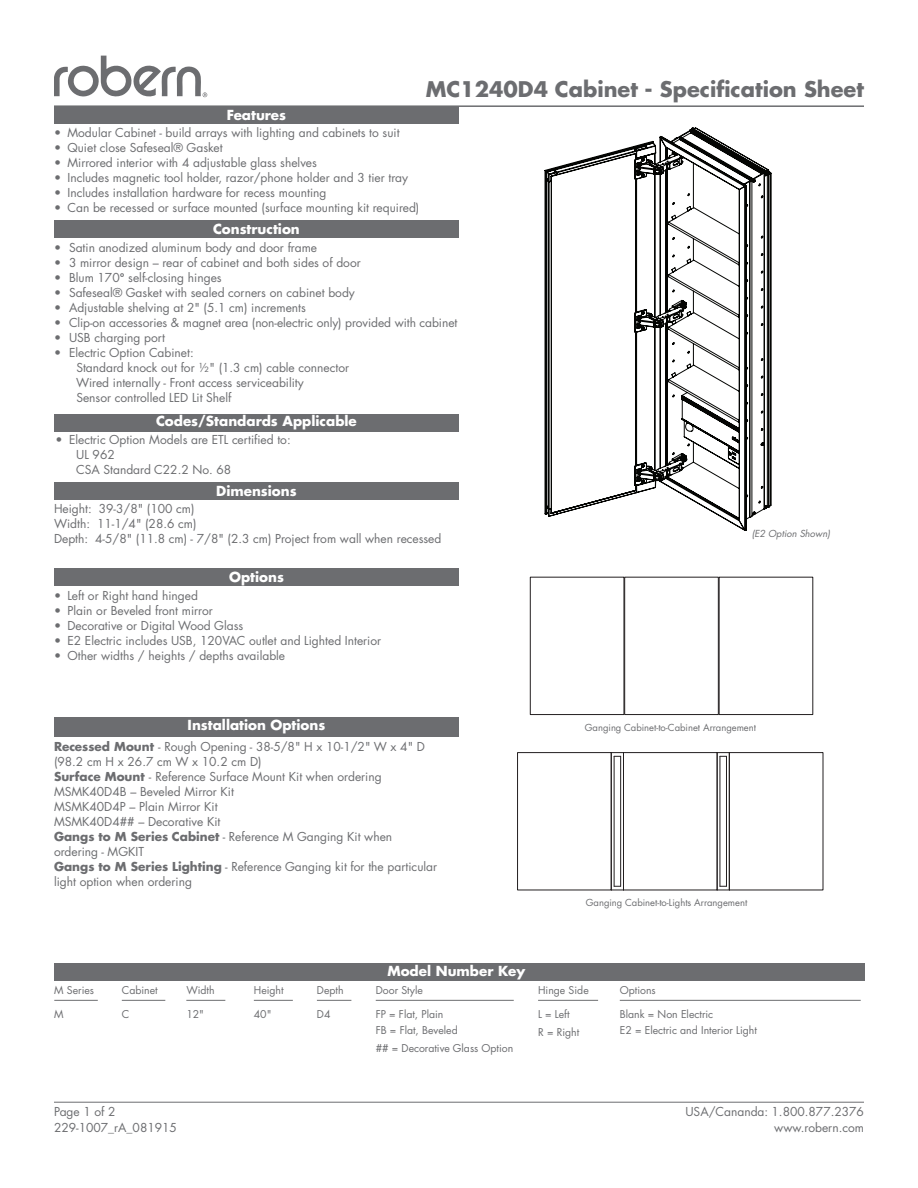
<style>
.page{position:relative;width:918px;height:1188px;background:#fff}
.page>*{position:absolute;margin:0;border:0;box-sizing:border-box;transform-origin:0 0}
.t1{font:700 21px "Futura LT Pro";color:#6c6d70}
.t2{font:700 13.5px "Futura LT Pro";color:#fff}
.t3{font:12px/15px "Futura LT Pro";color:#6c6d70}
.t4{font:10.5px/16.5px "Futura LT Pro";color:#6c6d70}
.t5{font:9.45px "Futura LT Pro";color:#6c6d70}
.t6{font:italic 9.45px "Futura LT Pro";color:#6c6d70}
.s1{font-family:"Arial";font-weight:700}
.s2{font-weight:700}
</style>
<div class="page">
<svg style="left:54px;top:56px;width:153px;height:41px"></svg>
<hr style="left:54px;top:1102px;width:810px;height:1px;background:#6c6d70">
<div style="left:54px;top:106px;width:405px;height:18px;background:#6c6d70"></div>
<div style="left:54px;top:220px;width:405px;height:18px;background:#6c6d70"></div>
<div style="left:54px;top:568px;width:405px;height:18px;background:#6c6d70"></div>
<div style="left:54px;top:482px;width:405px;height:18px;background:#6c6d70"></div>
<div style="left:54px;top:414px;width:405px;height:18px;background:#6c6d70"></div>
<hr style="left:54px;top:105px;width:810px;height:2px;background:#6c6d70">
<div style="left:54px;top:963px;width:811px;height:18px;background:#6c6d70"></div>
<hr style="left:538px;top:1000px;width:60px;height:1px;background:#6c6d70">
<hr style="left:122px;top:1000px;width:43px;height:1px;background:#6c6d70">
<hr style="left:54px;top:1000px;width:44px;height:1px;background:#6c6d70">
<div style="left:530px;top:577px;width:94px;height:138px;border:1px solid #231f20"></div>
<hr style="left:611px;top:753px;width:1px;height:137px;background:#231f20">
<svg style="left:611px;top:886px;width:13px;height:5px"></svg>
<hr style="left:620px;top:756px;width:1px;height:130px;background:#231f20">
<svg style="left:611px;top:752px;width:12px;height:5px"></svg>
<hr style="left:614px;top:756px;width:1px;height:130px;background:#231f20">
<div style="left:623px;top:752px;width:94px;height:138px;border:1px solid #231f20"></div>
<div style="left:517px;top:752px;width:94px;height:138px;border:1px solid #231f20"></div>
<hr style="left:717px;top:753px;width:1px;height:137px;background:#231f20">
<svg style="left:717px;top:886px;width:13px;height:5px"></svg>
<hr style="left:726px;top:756px;width:1px;height:130px;background:#231f20">
<svg style="left:717px;top:752px;width:12px;height:5px"></svg>
<hr style="left:720px;top:756px;width:1px;height:130px;background:#231f20">
<div style="left:729px;top:752px;width:94px;height:138px;border:1px solid #231f20"></div>
<div style="left:54px;top:717px;width:405px;height:20px;background:#6c6d70"></div>
<svg style="left:545px;top:128px;width:226px;height:403px"></svg>
<hr style="left:186px;top:1000px;width:39px;height:1px;background:#6c6d70">
<hr style="left:254px;top:1000px;width:39px;height:1px;background:#6c6d70">
<hr style="left:317px;top:1000px;width:34px;height:1px;background:#6c6d70">
<hr style="left:376px;top:1000px;width:138px;height:1px;background:#6c6d70">
<hr style="left:620px;top:1000px;width:241px;height:1px;background:#6c6d70">
<p class="t2" style="left:227px;top:104px;width:61px">Features</p>
<h1 class="t1" style="left:426px;top:72px;width:440px">MC1240D4 Cabinet - Specification Sheet</h1>
<p class="t3" style="left:54px;top:125px;width:347px">• Modular Cabinet - build arrays with lighting and cabinets to suit</p>
<p class="t3" style="left:54px;top:140px;width:170px">• Quiet close Safeseal® Gasket</p>
<p class="t3" style="left:54px;top:155px;width:264px">• Mirrored interior with 4 adjustable glass shelves</p>
<p class="t3" style="left:54px;top:170px;width:356px">• Includes magnetic tool holder, razor/phone holder and 3 tier tray</p>
<p class="t3" style="left:54px;top:185px;width:274px">• Includes installation hardware for recess mounting</p>
<p class="t3" style="left:54px;top:200px;width:367px">• Can be recessed or surface mounted (surface mounting kit required)</p>
<p class="t3" style="left:54px;top:240px;width:9px;text-align:justify">• • • • • • • •</p>
<p class="t2" style="left:213px;top:218px;width:88px">Construction</p>
<p class="t3" style="left:69px;top:240px;width:250px">Satin anodized aluminum body and door frame</p>
<p class="t3" style="left:69px;top:255px;width:293px">3 mirror design – rear of cabinet and both sides of door</p>
<p class="t3" style="left:69px;top:270px;width:154px">Blum 170<span class="s1">°</span> self-closing hinges</p>
<p class="t3" style="left:69px;top:285px;width:287px">Safeseal® Gasket with sealed corners on cabinet body</p>
<p class="t3" style="left:69px;top:300px;width:238px">Adjustable shelving at 2" (5.1 cm) increments</p>
<p class="t3" style="left:69px;top:315px;width:390px">Clip-on accessories &amp; magnet area (non-electric only) provided with cabinet</p>
<p class="t3" style="left:69px;top:330px;width:98px">USB charging port</p>
<p class="t3" style="left:69px;top:345px;width:126px">Electric Option Cabinet:</p>
<p class="t3" style="left:76px;top:360px;width:274px">Standard knock out for ½" (1.3 cm) cable connector</p>
<p class="t3" style="left:76px;top:375px;width:229px">Wired internally - Front access serviceability</p>
<p class="t3" style="left:76px;top:390px;width:157px">Sensor controlled LED Lit Shelf</p>
<p class="t2" style="left:156px;top:410px;width:202px">Codes/Standards Applicable</p>
<p class="t3" style="left:56px;top:432px;width:9px">•</p>
<p class="t3" style="left:76px;top:432px;width:216px;text-indent:-7px">Electric Option Models are ETL certified to:<br>UL 962<br>CSA Standard C22.2 No. 68</p>
<p class="t2" style="left:216px;top:481px;width:82px">Dimensions</p>
<p class="t3" style="left:54px;top:501px;width:389px">Height: 39-3/8" (100 cm)<br>Width: 11-1/4" (28.6 cm)<br>Depth: 4-5/8" (11.8 cm) - 7/8" (2.3 cm) Project from wall when recessed</p>
<p class="t2" style="left:229px;top:566px;width:56px">Options</p>
<p class="t3" style="left:54px;top:588px;width:146px">• Left or Right hand hinged</p>
<p class="t3" style="left:54px;top:603px;width:160px">• Plain or Beveled front mirror</p>
<p class="t3" style="left:54px;top:618px;width:191px">• Decorative or Digital Wood Glass</p>
<p class="t3" style="left:54px;top:633px;width:329px">• E2 Electric includes USB, 120VAC outlet and Lighted Interior</p>
<p class="t3" style="left:54px;top:648px;width:233px">• Other widths / heights / depths available</p>
<p class="t2" style="left:188px;top:715px;width:139px">Installation Options</p>
<p class="t3" style="left:54px;top:739px;width:385px"><span class="s2">Recessed Mount</span> - Rough Opening - 38-5/8" H x 10-1/2" W x 4" D (98.2 cm H x 26.7 cm W x 10.2 cm D)<br><span class="s2">Surface Mount</span> - Reference Surface Mount Kit when ordering MSMK40D4B – Beveled Mirror Kit<br>MSMK40D4P – Plain Mirror Kit<br>MSMK40D4## – Decorative Kit<br><span class="s2">Gangs to M Series Cabinet</span> - Reference M Ganging Kit when ordering - MGKIT<br><span class="s2">Gangs to M Series Lighting</span> - Reference Ganging kit for the particular light option when ordering</p>
<p class="t6" style="left:752px;top:527px;width:80px">(E2 Option Shown)</p>
<p class="t5" style="left:585px;top:721px;width:173px">Ganging Cabinet-to-Cabinet Arrangement</p>
<p class="t5" style="left:586px;top:896px;width:163px">Ganging Cabinet-to-Lights Arrangement</p>
<p class="t2" style="left:387px;top:960px;width:139px">Model Number Key</p>
<p class="t4" style="left:54px;top:981px;width:41px">M Series</p>
<p class="t4" style="left:54px;top:1005px;width:11px">M</p>
<p class="t4" style="left:122px;top:981px;width:37px">Cabinet</p>
<p class="t4" style="left:122px;top:1005px;width:9px">C</p>
<p class="t4" style="left:186px;top:981px;width:30px">Width</p>
<p class="t4" style="left:186px;top:1005px;width:19px">12"</p>
<p class="t4" style="left:254px;top:981px;width:31px">Height</p>
<p class="t4" style="left:254px;top:1005px;width:19px">40"</p>
<p class="t4" style="left:317px;top:981px;width:28px">Depth</p>
<p class="t4" style="left:317px;top:1005px;width:15px">D4</p>
<p class="t4" style="left:376px;top:981px;width:49px">Door Style</p>
<p class="t4" style="left:376px;top:1005px;width:83px">FP = Flat, Plain<br>FB = Flat, Beveled</p>
<p class="t4" style="left:376px;top:1040px;width:139px">## = Decorative Glass Option</p>
<p class="t4" style="left:538px;top:981px;width:52px">Hinge Side</p>
<p class="t4" style="left:538px;top:1005px;width:43px;line-height:18px">L = Left<br>R = Right</p>
<p class="t4" style="left:620px;top:981px;width:38px">Options</p>
<p class="t4" style="left:620px;top:1005px;width:139px">Blank = Non Electric<br>E2 = Electric and Interior Light</p>
<p class="t3" style="left:54px;top:1103px;width:125px;line-height:16.5px">Page 1 of 2<br>229-1007_rA_081915</p>
<p class="t3" style="left:685px;top:1103px;width:180px;line-height:16.5px;text-align:right">USA/Cananda: 1.800.877.2376 www.robern.com</p>
</div>
